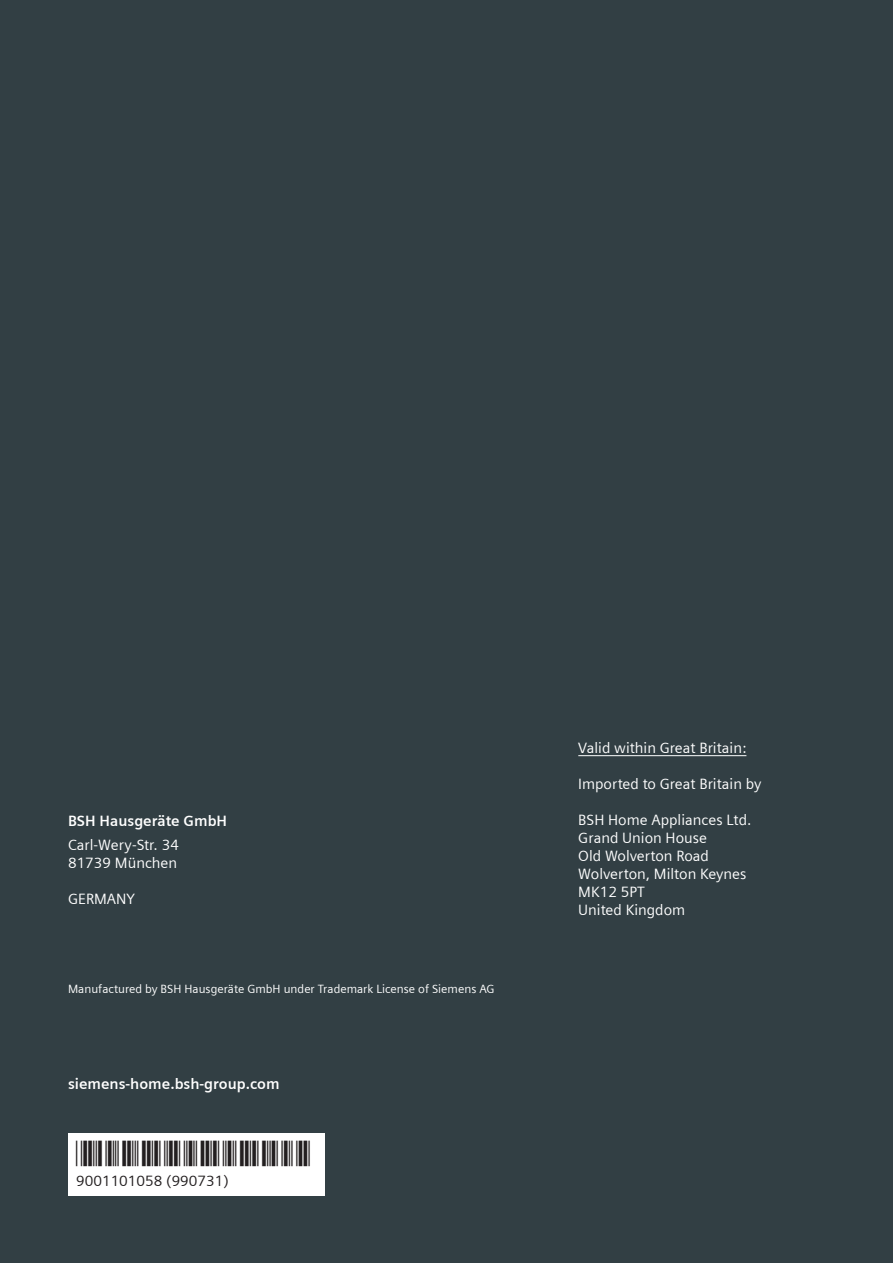
<style>
.page{position:relative;width:893px;height:1263px;background:#323f44}
.page>*{position:absolute;margin:0;border:0;box-sizing:border-box;transform-origin:0 0}
.t1{font:15px/18px "Siemens Sans";color:#fff}
.t2{font:700 15px "Siemens Sans";color:#fff}
.t3{font:15px "Siemens Sans";color:#231f20}
.t4{font:12px "Siemens Sans";color:#fff}
</style>
<div class="page">
<div style="left:68px;top:1134px;width:257px;height:62px;background:#fff"></div>
<hr style="left:578px;top:755px;width:168px;height:1px;background:#fff">
<p class="t2" style="left:68px;top:812px;width:161px">BSH Hausgeräte GmbH</p>
<p class="t1" style="left:68px;top:836px;width:112px">Carl-Wery-Str. 34<br>81739 München</p>
<p class="t1" style="left:68px;top:890px;width:68px">GERMANY</p>
<p class="t4" style="left:68px;top:982px;width:428px">Manufactured by BSH Hausgeräte GmbH under Trademark License of Siemens AG</p>
<p class="t2" style="left:68px;top:1075px;width:213px">siemens-home.bsh-group.com</p>
<p class="t3" style="left:76px;top:1172px;width:154px">9001101058 (990731)</p>
<p class="t1" style="left:578px;top:739px;width:170px">Valid within Great Britain:</p>
<p class="t1" style="left:578px;top:775px;width:185px">Imported to Great Britain by</p>
<p class="t1" style="left:578px;top:811px;width:175px">BSH Home Appliances Ltd.<br>Grand Union House<br>Old Wolverton Road<br>Wolverton, Milton Keynes<br>MK12 5PT<br>United Kingdom</p>
</div>
